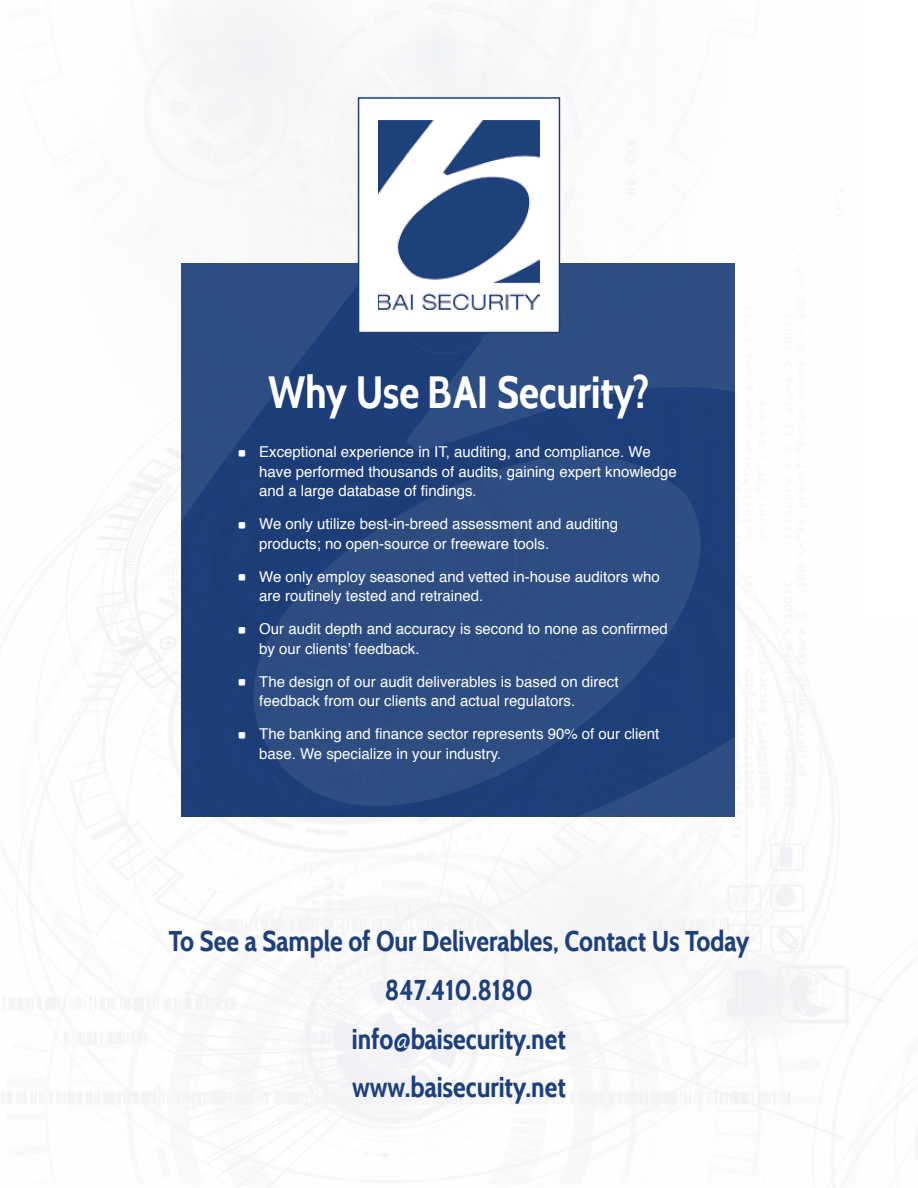
<style>
.page{position:relative;width:918px;height:1188px;background:#fff}
.page>*{position:absolute;margin:0;border:0;box-sizing:border-box;transform-origin:0 0}
.t1{font:700 45px "Cabin Condensed";color:#fff}
.t2{font:700 28.5px/48.8px "Cabin Condensed";color:#1d407a;text-align:center}
.t3{font:15px/19.5px "Helvetica";color:#fff}
</style>
<div class="page">
<div style="left:181px;top:264px;width:554px;height:553px;background:#223d7b"></div>
<svg style="left:181px;top:264px;width:177px;height:257px;fill:#2e4d82"></svg>
<svg style="left:410px;top:264px;width:325px;height:172px;fill:#2e4e83"></svg>
<svg style="left:225px;top:436px;width:510px;height:381px;fill:#2d4c80"></svg>
<div style="left:359px;top:98px;width:200px;height:235px;background:#fff"></div>
<img style="left:378px;top:121px;width:162px;height:189px">
<div style="left:358px;top:97px;width:202px;height:236px;border:2px solid #1d407a"></div>
<svg style="left:239px;top:450px;width:6px;height:6px"></svg>
<svg style="left:239px;top:522px;width:6px;height:6px"></svg>
<svg style="left:239px;top:574px;width:6px;height:7px"></svg>
<svg style="left:239px;top:627px;width:6px;height:6px"></svg>
<svg style="left:239px;top:679px;width:6px;height:7px"></svg>
<svg style="left:239px;top:732px;width:6px;height:6px"></svg>
<h1 class="t1" style="left:268px;top:365px;width:383px">Why Use BAI Security?</h1>
<p class="t3" style="left:259px;top:442px;width:419px">Exceptional experience in IT, auditing, and compliance. We have performed thousands of audits, gaining expert knowledge and a large database of findings.</p>
<p class="t3" style="left:259px;top:514px;width:361px">We only utilize best-in-breed assessment and auditing products; no open-source or freeware tools.</p>
<p class="t3" style="left:259px;top:567px;width:402px">We only employ seasoned and vetted in-house auditors who are routinely tested and retrained.</p>
<p class="t3" style="left:259px;top:619px;width:410px">Our audit depth and accuracy is second to none as confirmed by our clients’ feedback.</p>
<p class="t3" style="left:259px;top:672px;width:361px">The design of our audit deliverables is based on direct feedback from our clients and actual regulators.</p>
<p class="t3" style="left:259px;top:724px;width:402px">The banking and finance sector represents 90% of our client base. We specialize in your industry.</p>
<h2 class="t2" style="left:169px;top:917px;width:582px">To See a Sample of Our Deliverables, Contact Us Today<br>847.410.8180<br>info@baisecurity.net<br>www.baisecurity.net</h2>
</div>
